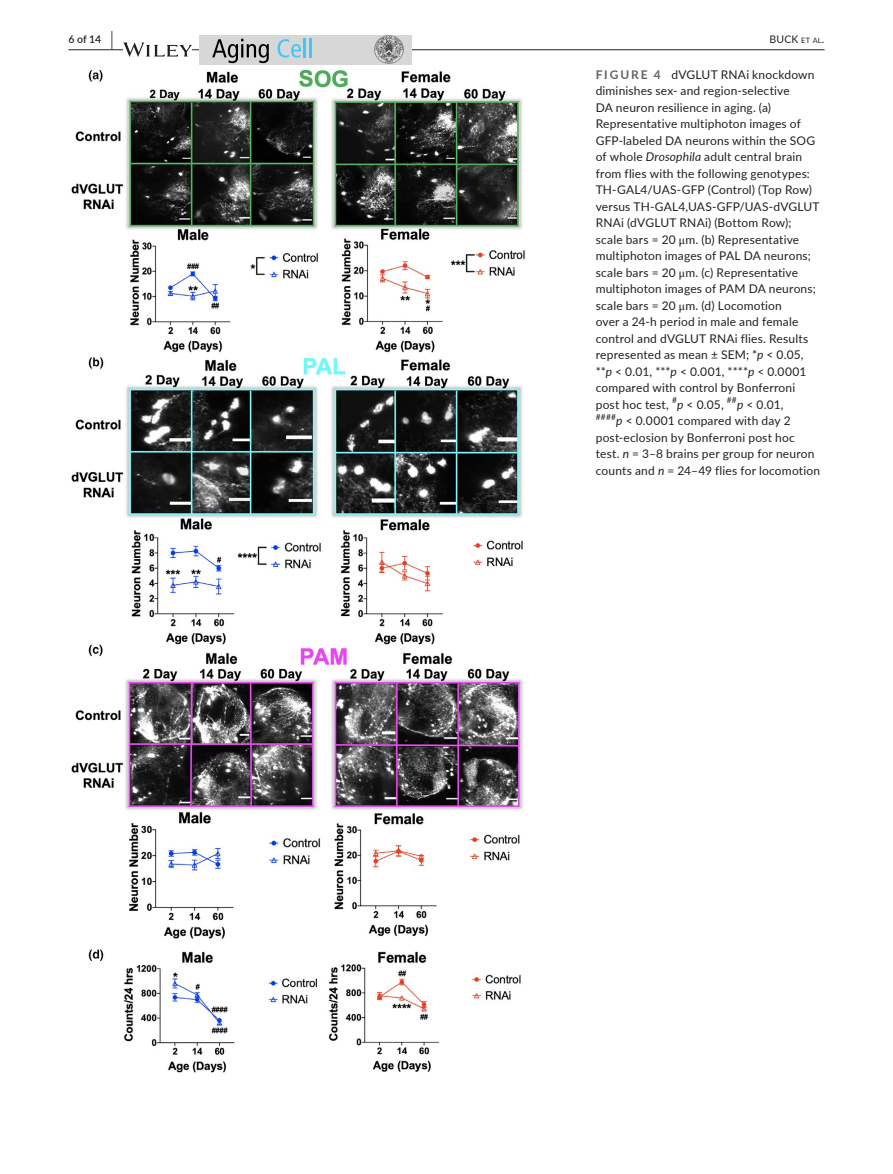
<style>
.page{position:relative;width:893px;height:1174px;background:#fff}
.page>*{position:absolute;margin:0;border:0;box-sizing:border-box;transform-origin:0 0}
.t1{font:12px/16.5px "Lato";letter-spacing:.015em;color:#231f20}
.t2{font:10.5px "Lato";color:#231f20}
.t3{font:600 10.5px "Lato";color:#231f20}
.t4{font:8.4px "Lato";color:#231f20}
.s1{font-size:19.5px}
.s2{font-size:7.35px}
.s3{font-weight:700;color:#636366}
.s4{font-style:italic}
.s5{font-family:"STIX"}
</style>
<div class="page">
<hr style="left:68px;top:49px;width:756px;height:1px;background:#231f20">
<svg style="left:123px;top:42px;width:69px;height:15px"></svg>
<div style="left:200px;top:35px;width:212px;height:29px;background:#d7d7d7"></div>
<svg style="left:212px;top:39px;width:57px;height:24px"></svg>
<svg style="left:278px;top:38px;width:28px;height:20px"></svg>
<hr style="left:309px;top:38px;width:3px;height:19px;background:#40c8f4">
<img style="left:375px;top:35px;width:28px;height:29px">
<img style="left:71px;top:69px;width:454px;height:1003px">
<p class="t3" style="left:68px;top:31px;width:46px">6 of 14 <span class="s1">|</span></p>
<p class="t2" style="left:769px;top:31px;width:57px">BUCK <span class="s2">et al</span>.</p>
<p class="t1" style="left:596px;top:66px;width:225px"><span class="s3">FIGURE 4</span> dVGLUT RNAi knockdown diminishes sex- and region-selective<br>DA neuron resilience in aging. (a)<br>Representative multiphoton images of GFP-labeled DA neurons within the SOG of whole <span class="s4">Drosophila</span> adult central brain from flies with the following genotypes:<br>TH-GAL4/UAS-GFP (Control) (Top Row) versus TH-GAL4,UAS-GFP/UAS-dVGLUT RNAi (dVGLUT RNAi) (Bottom Row); scale bars = 20 <span class="s5">μ</span>m. (b) Representative multiphoton images of PAL DA neurons; scale bars = 20 <span class="s5">μ</span>m. (c) Representative multiphoton images of PAM DA neurons; scale bars = 20 <span class="s5">μ</span>m. (d) Locomotion<br>over a 24-h period in male and female control and dVGLUT RNAi flies. Results represented as mean ± SEM; *<span class="s4">p</span> &lt; 0.05, **<span class="s4">p</span> &lt; 0.01, ***<span class="s4">p</span> &lt; 0.001, ****<span class="s4">p</span> &lt; 0.0001 compared with control by Bonferroni post hoc test,</p>
<p class="t4" style="left:672px;top:394px;width:6px">#</p>
<p class="t1" style="left:677px;top:396px;width:48px"><span class="s4">p</span> &lt; 0.05,</p>
<p class="t4" style="left:727px;top:394px;width:12px">##</p>
<p class="t1" style="left:737px;top:396px;width:48px"><span class="s4">p</span> &lt; 0.01,</p>
<p class="t4" style="left:596px;top:411px;width:22px">####</p>
<p class="t1" style="left:596px;top:412px;width:226px;text-indent:21px"><span class="s4">p</span> &lt; 0.0001 compared with day 2 post-eclosion by Bonferroni post hoc test. <span class="s4">n</span> = 3–8 brains per group for neuron counts and <span class="s4">n</span> = 24–49 flies for locomotion</p>
</div>
